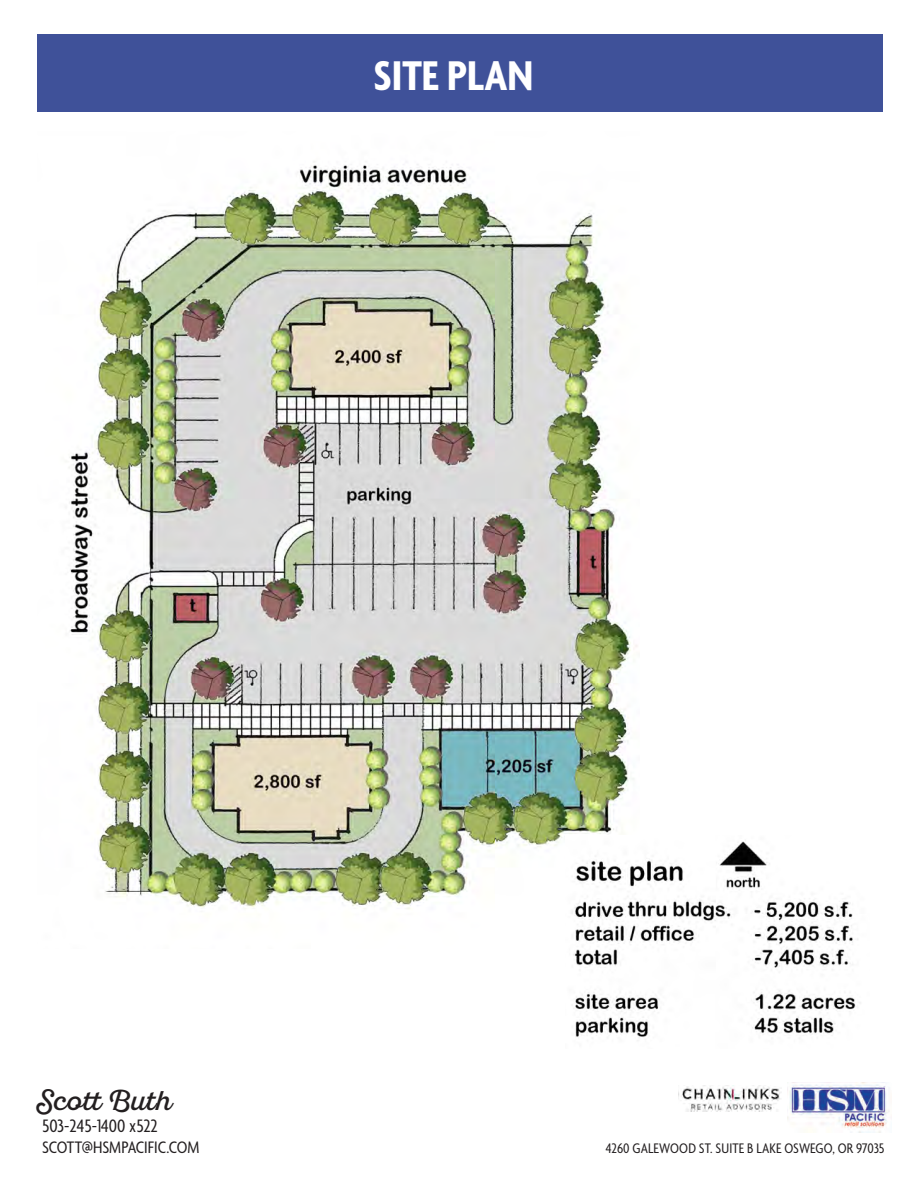
<style>
.page{position:relative;width:918px;height:1188px;background:#fff}
.page>*{position:absolute;margin:0;border:0;box-sizing:border-box;transform-origin:0 0}
.t1{font:700 condensed 45px "Agenda";color:#fff}
.t2{font:27px "Sant Elia Script";letter-spacing:.01em;color:#231f20}
.t3{font:condensed 19.5px "Agenda";color:#231f20}
.t4{font:condensed 18px "Agenda";letter-spacing:-.005em;color:#231f20}
.t5{font:condensed 15px "Agenda";letter-spacing:.005em;color:#231f20}
</style>
<div class="page">
<img style="left:69px;top:161px;width:568px;height:748px">
<img style="left:566px;top:835px;width:295px;height:202px">
<div style="left:37px;top:34px;width:845px;height:78px;background:#3f5199"></div>
<img style="left:787px;top:1083px;width:102px;height:50px">
<img style="left:682px;top:1086px;width:99px;height:25px">
<p class="t1" style="left:374px;top:51px;width:161px">SITE PLAN</p>
<p class="t2" style="left:37px;top:1085px;width:136px">Scott Buth</p>
<p class="t3" style="left:42px;top:1115px;width:117px">503-245-1400 x522</p>
<p class="t4" style="left:42px;top:1138px;width:159px">SCOTT@HSMPACIFIC.COM</p>
<p class="t5" style="left:606px;top:1140px;width:280px">4260 GALEWOOD ST. SUITE B LAKE OSWEGO, OR 97035</p>
</div>
